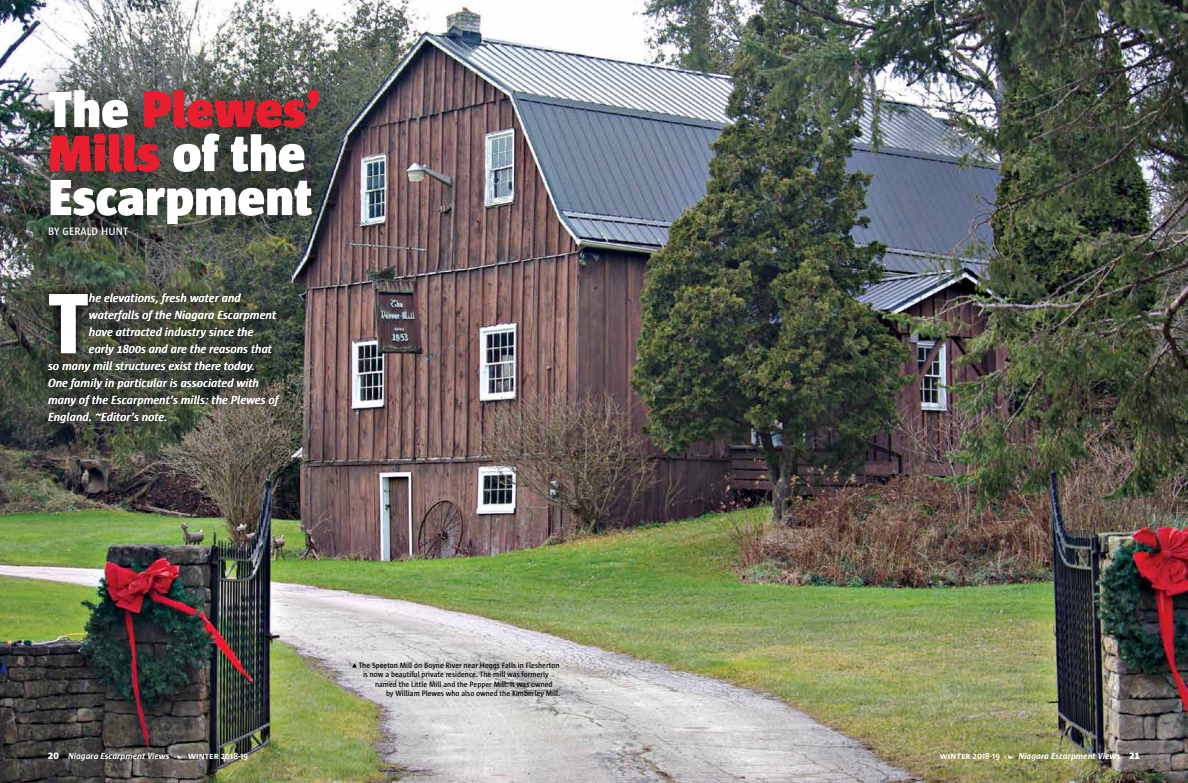
<style>
.page{position:relative;width:1188px;height:783px;background:#fff}
.page>*{position:absolute;margin:0;border:0;box-sizing:border-box;transform-origin:0 0}
.t1{font:800 87.6px "Sun";color:#fff}
.t2{font:900 52px/44px "Sun";color:#fff}
.t3{font:italic 600 12px "Sun";color:#fff}
.t4{font:600 11px "Sun";letter-spacing:.015em;color:#fff}
.t5{font:italic 700 9px "Sun";color:#fff}
.t6{font:600 8px/9.6px "Sun";color:#000;scale:.95 1}
.s1{color:#e91d2d}
.s2{font-weight:800;font-style:normal;font-size:11px}
.s3{font-family:"Minion Pro";font-weight:400;font-style:normal}
.s4{font-style:normal}
</style>
<div class="page">
<img style="left:0;top:0;width:1188px;height:783px">
<div style="left:10px;top:52px;width:347px;height:222px;background:#000;opacity:.75"></div>
<svg style="left:352px;top:663px;width:5px;height:5px"></svg>
<div style="left:37px;top:282px;width:253px;height:153px;background:#000;opacity:.75"></div>
<h2 class="t2" style="left:48px;top:87px;width:275px">The <span class="s1">Plewes’<br>Mills</span> of the<br>Escarpment</h2>
<p class="t4" style="left:48px;top:225px;width:82px">BY GERALD HUNT</p>
<h1 class="t1" style="left:48px;top:276px;width:42px">T</h1>
<p class="t3" style="left:89px;top:292px;width:154px">he elevations, fresh water and</p>
<p class="t3" style="left:89px;top:309px;width:189px">waterfalls of the Niagara Escarpment</p>
<p class="t3" style="left:89px;top:326px;width:166px">have attracted industry since the</p>
<p class="t3" style="left:89px;top:343px;width:185px">early 1800s and are the reasons that</p>
<p class="t3" style="left:48px;top:360px;width:209px">so many mill structures exist there today.</p>
<p class="t3" style="left:48px;top:377px;width:213px">One family in particular is associated with</p>
<p class="t3" style="left:48px;top:394px;width:232px">many of the Escarpment’s mills: the Plewes of</p>
<p class="t3" style="left:48px;top:411px;width:121px">England. ~Editor’s note.</p>
<p class="t6" style="left:363px;top:660px;width:208px;text-indent:-4px">The Speeton Mill on Boyne River near Hoggs Falls in Flesherton is now a beautiful private residence. The mill was formerly</p>
<p class="t6" style="left:386px;top:679px;width:185px;text-indent:-11px">named the Little Mill and the Pepper Mill. It was owned by William Plewes who also owned the Kimberley Mill.</p>
<p class="t5" style="left:48px;top:751px;width:202px"><span class="s2">20</span> Niagara Escarpment Views <span class="s3">•</span> <span class="s4">winter 2018-19</span></p>
<p class="t5" style="left:940px;top:751px;width:202px"><span class="s4">winter 2018-19</span> <span class="s3">•</span> Niagara Escarpment Views <span class="s2">21</span></p>
</div>
